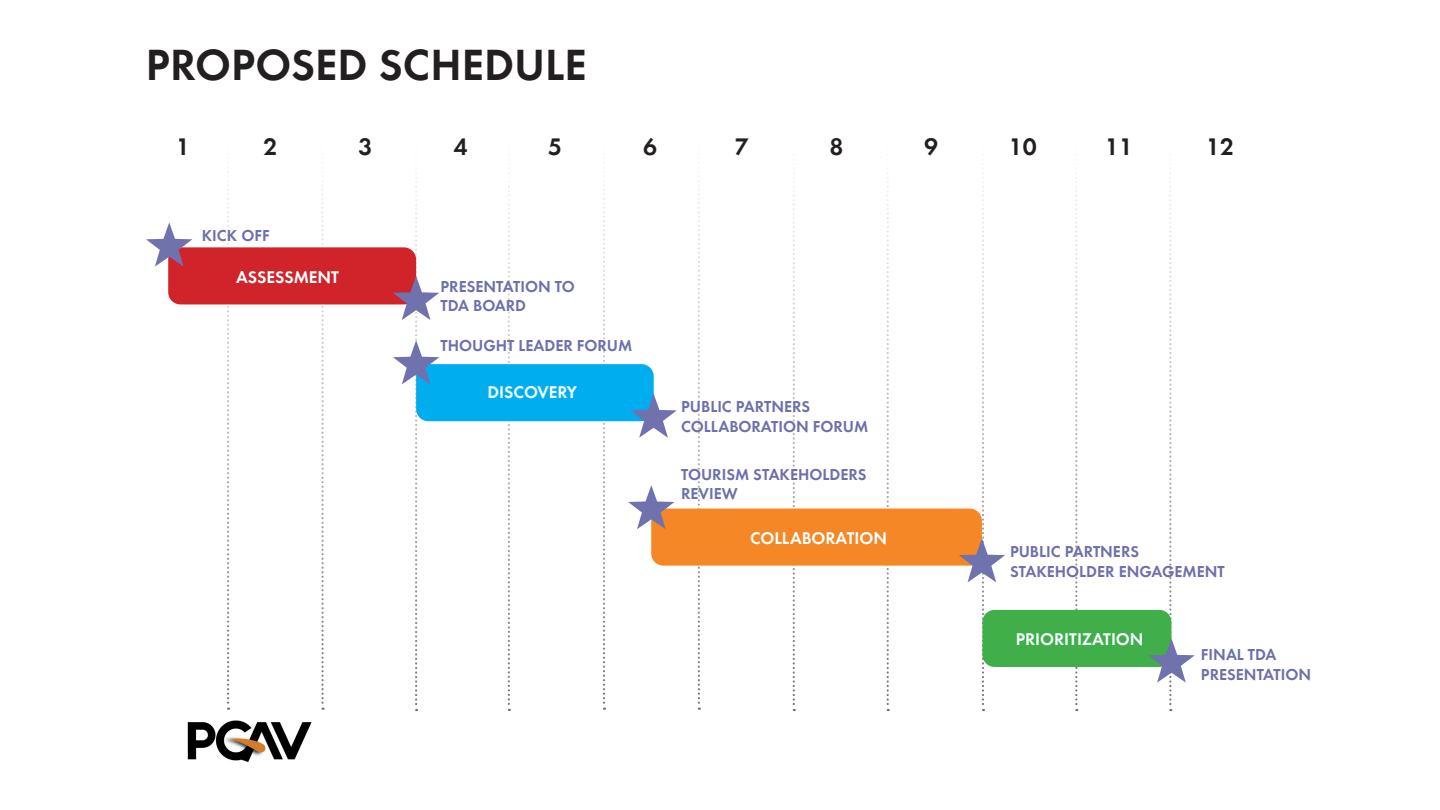
<style>
.page{position:relative;width:1440px;height:810px;background:#fff}
.page>*{position:absolute;margin:0;border:0;box-sizing:border-box;transform-origin:0 0}
.t1{font:45px "PGAV Sanserif Futura Dem";color:#231f20}
.t2{font:24.62px "PGAV Sanserif Futura Dem";color:#231f20}
.t3{font:17.5px "PGAV Sanserif Futura Dem";color:#f4ffff}
.t4{font:16.38px/19.6px "PGAV Sanserif Futura Dem";color:#6b70ab}
</style>
<div class="page">
<svg style="left:227px;top:176px;width:2px;height:534px"></svg>
<svg style="left:698px;top:176px;width:2px;height:534px"></svg>
<svg style="left:321px;top:171px;width:3px;height:539px"></svg>
<svg style="left:793px;top:173px;width:2px;height:538px"></svg>
<svg style="left:887px;top:173px;width:2px;height:538px"></svg>
<svg style="left:508px;top:177px;width:2px;height:534px"></svg>
<svg style="left:603px;top:176px;width:2px;height:534px"></svg>
<svg style="left:1075px;top:173px;width:2px;height:538px"></svg>
<div style="left:174px;top:253px;width:236px;height:45px;background:#d1232a;border-radius:6px"></div>
<div style="left:168px;top:247px;width:248px;height:57px;border:12px solid #d1232a;border-radius:6px"></div>
<svg style="left:146px;top:222px;width:46px;height:45px"></svg>
<div style="left:422px;top:370px;width:226px;height:45px;background:#00aeef;border-radius:6px"></div>
<div style="left:416px;top:364px;width:238px;height:57px;border:12px solid #00aeef;border-radius:6px"></div>
<svg style="left:393px;top:173px;width:46px;height:538px"></svg>
<div style="left:657px;top:515px;width:319px;height:45px;background:#f58726;border-radius:6px"></div>
<div style="left:651px;top:509px;width:331px;height:57px;border:12px solid #f58726;border-radius:6px"></div>
<svg style="left:630px;top:394px;width:47px;height:44px"></svg>
<svg style="left:628px;top:485px;width:47px;height:44px"></svg>
<div style="left:988px;top:616px;width:177px;height:45px;background:#40ae49;border-radius:6px"></div>
<div style="left:982px;top:610px;width:189px;height:57px;border:12px solid #40ae49;border-radius:6px"></div>
<svg style="left:959px;top:177px;width:46px;height:534px"></svg>
<svg style="left:1148px;top:173px;width:47px;height:538px"></svg>
<img style="left:187px;top:720px;width:125px;height:42px">
<p class="t1" style="left:146px;top:38px;width:442px">PROPOSED SCHEDULE</p>
<p class="t2" style="left:176px;top:132px;width:15px">1</p>
<p class="t2" style="left:263px;top:132px;width:15px">2</p>
<p class="t2" style="left:359px;top:132px;width:15px">3</p>
<p class="t2" style="left:454px;top:132px;width:15px">4</p>
<p class="t2" style="left:548px;top:132px;width:15px">5</p>
<p class="t2" style="left:643px;top:132px;width:15px">6</p>
<p class="t2" style="left:735px;top:132px;width:15px">7</p>
<p class="t2" style="left:829px;top:132px;width:15px">8</p>
<p class="t2" style="left:924px;top:132px;width:15px">9</p>
<p class="t2" style="left:1009px;top:132px;width:29px">10</p>
<p class="t2" style="left:1105px;top:132px;width:29px">11</p>
<p class="t2" style="left:1206px;top:132px;width:29px">12</p>
<p class="t4" style="left:202px;top:225px;width:69px">KICK OFF</p>
<p class="t3" style="left:236px;top:266px;width:104px">ASSESSMENT</p>
<p class="t4" style="left:441px;top:276px;width:136px">PRESENTATION TO</p>
<p class="t4" style="left:441px;top:296px;width:87px">TDA BOARD</p>
<p class="t4" style="left:441px;top:336px;width:193px">THOUGHT LEADER FORUM</p>
<p class="t3" style="left:488px;top:382px;width:91px">DISCOVERY</p>
<p class="t4" style="left:681px;top:397px;width:189px">PUBLIC PARTNERS<br>COLLABORATION FORUM</p>
<p class="t4" style="left:681px;top:464px;width:187px">TOURISM STAKEHOLDERS<br>REVIEW</p>
<p class="t3" style="left:750px;top:527px;width:138px">COLLABORATION</p>
<p class="t4" style="left:1010px;top:541px;width:216px">PUBLIC PARTNERS<br>STAKEHOLDER ENGAGEMENT</p>
<p class="t3" style="left:1016px;top:629px;width:129px">PRIORITIZATION</p>
<p class="t4" style="left:1201px;top:645px;width:112px">FINAL TDA<br>PRESENTATION</p>
</div>
